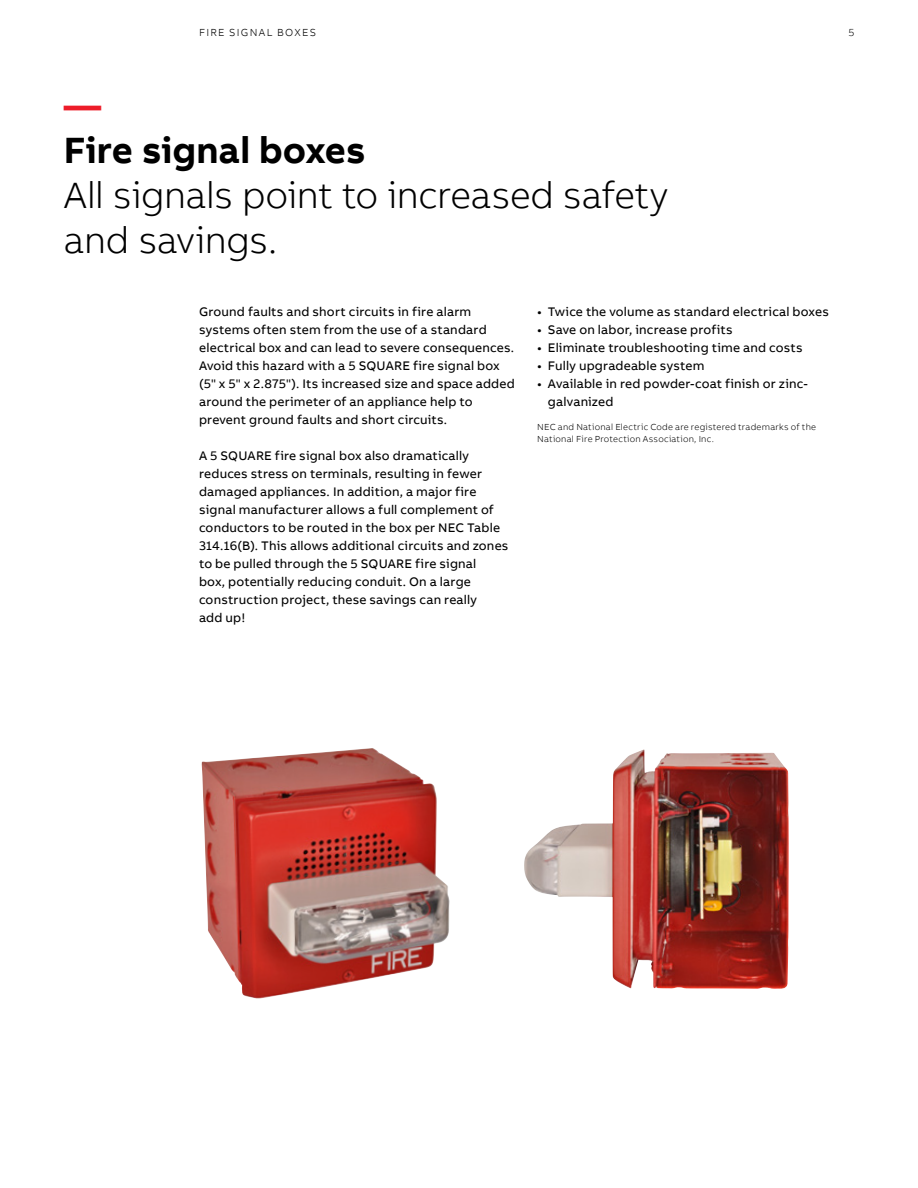
<style>
.page{position:relative;width:918px;height:1188px;background:#fff}
.page>*{position:absolute;margin:0;border:0;box-sizing:border-box;transform-origin:0 0}
.t1{font:300 37.5px/45px "AB Bvoice";letter-spacing:-.01em;color:#000}
.t2{font:700 37.5px "AB Bvoice";color:#000}
.t3{font:700 37.5px "AB Bvoice";color:#ed1c29}
.t4{font:12.75px/18px "AB Bvoice";letter-spacing:.015em;color:#000}
.t5{font:300 10.5px "AB Bvoice";letter-spacing:.125em;color:#000}
.t6{font:300 9px/12px "AB Bvoice";letter-spacing:.025em;color:#000}
</style>
<div class="page">
<img style="left:201px;top:748px;width:249px;height:251px">
<img style="left:524px;top:749px;width:265px;height:240px">
<p class="t5" style="left:199px;top:26px;width:119px">FIRE SIGNAL BOXES</p>
<p class="t5" style="left:848px;top:26px;width:7px">5</p>
<h1 class="t3" style="left:64px;top:81px;width:39px">—</h1>
<h1 class="t2" style="left:64px;top:126px;width:304px">Fire signal boxes</h1>
<h1 class="t1" style="left:64px;top:173px;width:605px">All signals point to increased safety and savings.</h1>
<p class="t4" style="left:199px;top:303px;width:317px">Ground faults and short circuits in fire alarm systems often stem from the use of a standard electrical box and can lead to severe consequences.<br>Avoid this hazard with a 5 SQUARE fire signal box (5" x 5" x 2.875"). Its increased size and space added around the perimeter of an appliance help to prevent ground faults and short circuits.</p>
<p class="t4" style="left:199px;top:447px;width:311px">A 5 SQUARE fire signal box also dramatically reduces stress on terminals, resulting in fewer damaged appliances. In addition, a major fire signal manufacturer allows a full complement of conductors to be routed in the box per NEC Table 314.16(B). This allows additional circuits and zones to be pulled through the 5 SQUARE fire signal<br>box, potentially reducing conduit. On a large construction project, these savings can really<br>add up!</p>
<p class="t4" style="left:537px;top:303px;width:293px">• Twice the volume as standard electrical boxes</p>
<p class="t4" style="left:537px;top:321px;width:197px">• Save on labor, increase profits</p>
<p class="t4" style="left:537px;top:339px;width:267px">• Eliminate troubleshooting time and costs</p>
<p class="t4" style="left:537px;top:357px;width:169px">• Fully upgradeable system</p>
<p class="t4" style="left:548px;top:375px;width:261px;text-indent:-11px">• Available in red powder-coat finish or zinc&shy;galvanized</p>
<p class="t6" style="left:537px;top:421px;width:280px">NEC and National Electric Code are registered trademarks of the<br>National Fire Protection Association, Inc.</p>
</div>
